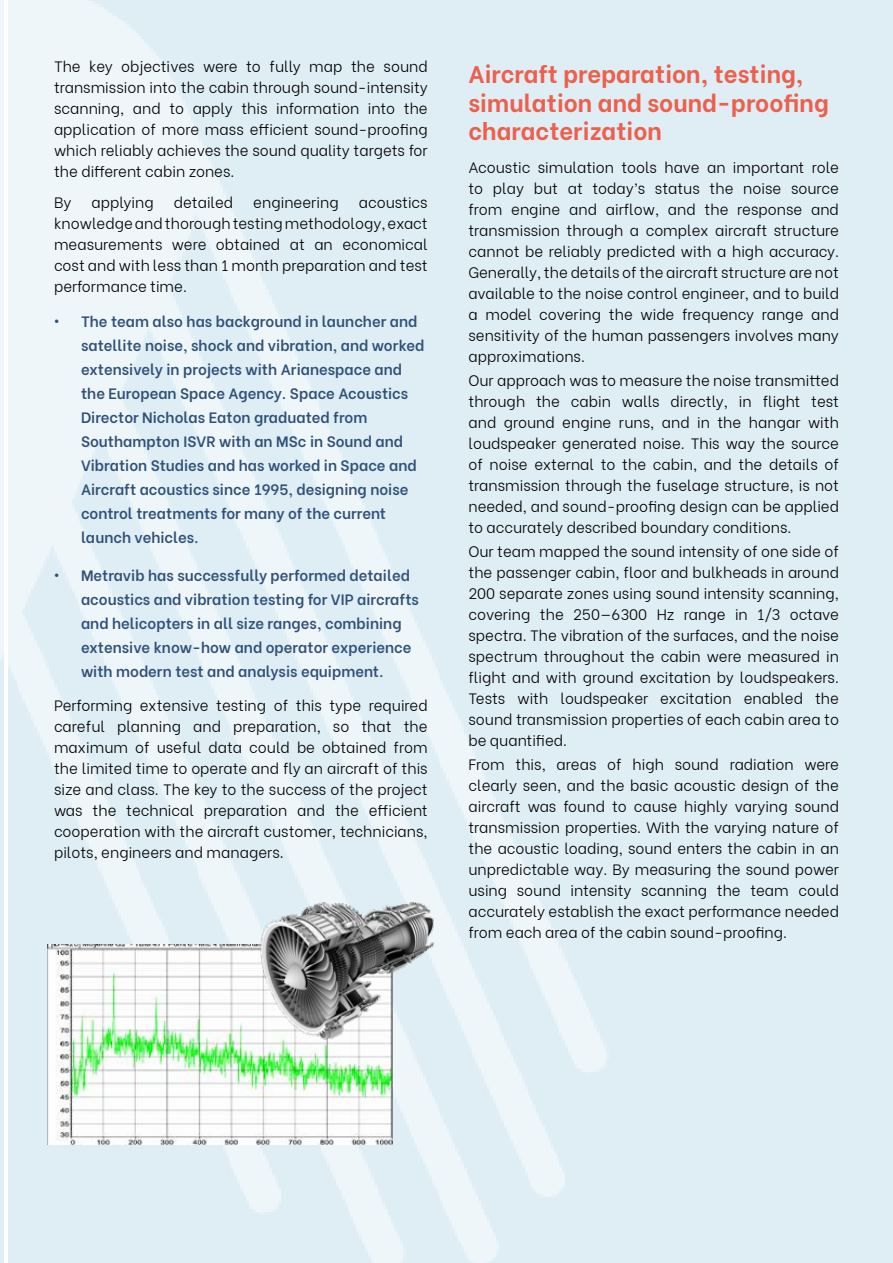
<style>
.page{position:relative;width:893px;height:1263px;background:#fff}
.page>*{position:absolute;margin:0;border:0;box-sizing:border-box;transform-origin:0 0}
.t1{font:700 24px/28.8px "Be Vietnam";color:#ec604d}
.t2{font:300 15px/21px "Be Vietnam";color:#000;text-align:justify}
.t3{font:600 15px/24px "Be Vietnam";color:#305178}
.s1{font-size:16.95px}
</style>
<div class="page">
<img style="left:0;top:0;width:893px;height:1263px">
<img style="left:48px;top:944px;width:344px;height:200px">
<img style="left:243px;top:875px;width:211px;height:166px">
<p class="t2" style="left:54px;top:54px;width:375px">The key objectives were to fully map the sound transmission into the cabin through sound-intensity scanning, and to apply this information into the application of more mass efficient sound-proofing which reliably achieves the sound quality targets for the different cabin zones.</p>
<p class="t2" style="left:54px;top:191px;width:19px">By</p>
<p class="t2" style="left:91px;top:191px;width:64px">applying</p>
<p class="t2" style="left:174px;top:191px;width:61px">detailed</p>
<p class="t2" style="left:253px;top:191px;width:87px">engineering</p>
<p class="t2" style="left:54px;top:191px;width:375px;text-indent:305px">acoustics knowledge and thorough testing methodology, exact measurements were obtained at an economical cost and with less than 1 month preparation and test performance time.</p>
<p class="t3" style="left:81px;top:308px;width:345px;text-indent:-27px">• The team also has background in launcher and satellite noise, shock and vibration, and worked extensively in projects with Arianespace and the European Space Agency. Space Acoustics Director Nicholas Eaton graduated from Southampton ISVR with an MSc in Sound and Vibration Studies and has worked in Space and Aircraft acoustics since 1995, designing noise control treatments for many of the current launch vehicles.</p>
<p class="t3" style="left:81px;top:561px;width:339px;text-indent:-27px">• Metravib has successfully performed detailed acoustics and vibration testing for VIP aircrafts and helicopters in all size ranges, combining extensive know-how and operator experience with modern test and analysis equipment.</p>
<p class="t2" style="left:54px;top:693px;width:375px">Performing extensive testing of this type required careful planning and preparation, so that the maximum of useful data could be obtained from the limited time to operate and fly an aircraft of this size and class. The key to the success of the project was the technical preparation and the efficient cooperation with the aircraft customer, technicians, pilots, engineers and managers<span class="s1">.</span></p>
<h1 class="t1" style="left:468px;top:57px;width:362px">Aircraft preparation, testing, simulation and sound-proofing characterization</h1>
<p class="t2" style="left:468px;top:156px;width:372px">Acoustic simulation tools have an important role to play but at today’s status the noise source from engine and airflow, and the response and transmission through a complex aircraft structure cannot be reliably predicted with a high accuracy.<br>Generally, the details of the aircraft structure are not available to the noise control engineer, and to build a model covering the wide frequency range and sensitivity of the human passengers involves many approximations.</p>
<p class="t2" style="left:468px;top:369px;width:372px">Our approach was to measure the noise transmitted through the cabin walls directly, in flight test and ground engine runs, and in the hangar with loudspeaker generated noise. This way the source of noise external to the cabin, and the details of transmission through the fuselage structure, is not needed, and sound-proofing design can be applied to accurately described boundary conditions.</p>
<p class="t2" style="left:468px;top:540px;width:372px">Our team mapped the sound intensity of one side of the passenger cabin, floor and bulkheads in around 200 separate zones using sound intensity scanning, covering the 250—6300 Hz range in 1/3 octave spectra. The vibration of the surfaces, and the noise spectrum throughout the cabin were measured in flight and with ground excitation by loudspeakers.<br>Tests with loudspeaker excitation enabled the sound transmission properties of each cabin area to be quantified.</p>
<p class="t2" style="left:468px;top:753px;width:372px">From this, areas of high sound radiation were clearly seen, and the basic acoustic design of the aircraft was found to cause highly varying sound transmission properties. With the varying nature of the acoustic loading, sound enters the cabin in an unpredictable way. By measuring the sound power using sound intensity scanning the team could accurately establish the exact performance needed from each area of the cabin sound-proofing.</p>
</div>
